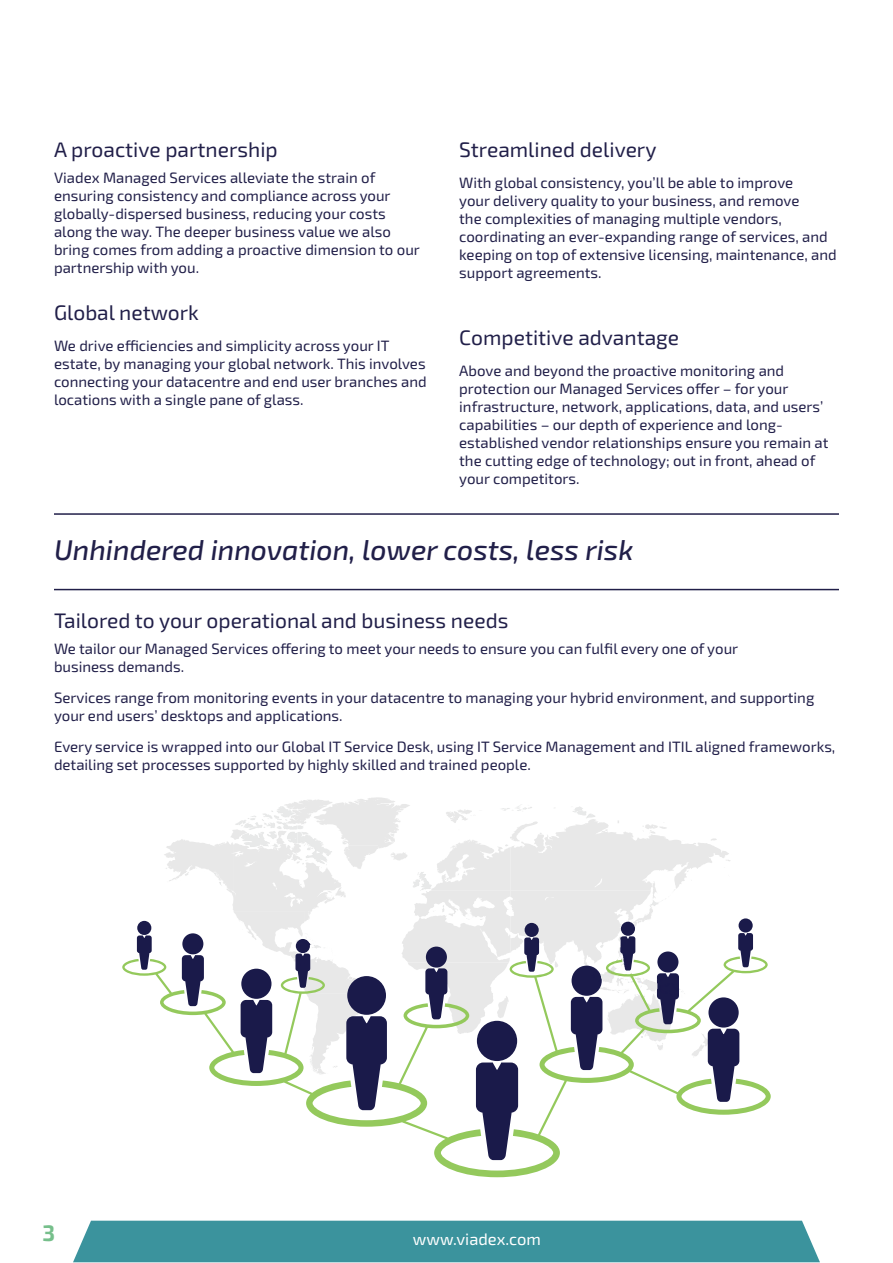
<style>
.page{position:relative;width:893px;height:1263px;background:#fff}
.page>*{position:absolute;margin:0;border:0;box-sizing:border-box;transform-origin:0 0}
.t1{font:italic 500 28.5px "Exo 2.0";color:#211f49}
.t2{font:700 22.5px "Exo 2.0";color:#76bf8b}
.t3{font:21px "Exo 2.0";color:#211f49}
.t4{font:16.5px "Exo 2.0";color:#fff}
.t5{font:15px/18px "Exo 2.0";color:#211f49}
</style>
<div class="page">
<hr style="left:54px;top:513px;width:785px;height:2px;background:#211f49">
<hr style="left:54px;top:589px;width:785px;height:1px;background:#211f49">
<svg style="left:122px;top:956px;width:649px;height:221px"></svg>
<div style="left:137px;top:921px;width:14px;height:14px;background:#1a1a4a;border-radius:50%"></div>
<svg style="left:137px;top:935px;width:15px;height:35px"></svg>
<svg style="left:164px;top:797px;width:589px;height:363px"></svg>
<img style="left:242px;top:832px;width:20px;height:6px">
<img style="left:370px;top:833px;width:24px;height:22px">
<img style="left:458px;top:829px;width:84px;height:17px">
<img style="left:506px;top:804px;width:24px;height:5px">
<img style="left:573px;top:806px;width:14px;height:9px">
<div style="left:73px;top:1221px;width:747px;height:41px;background:#3b939d"></div>
<h3 class="t3" style="left:54px;top:137px;width:225px">A proactive partnership</h3>
<p class="t5" style="left:54px;top:169px;width:367px">Viadex Managed Services alleviate the strain of ensuring consistency and compliance across your globally-dispersed business, reducing your costs along the way. The deeper business value we also bring comes from adding a proactive dimension to our partnership with you.</p>
<h3 class="t3" style="left:54px;top:300px;width:147px">Global network</h3>
<p class="t5" style="left:54px;top:337px;width:374px">We drive efficiencies and simplicity across your IT estate, by managing your global network. This involves connecting your datacentre and end user branches and locations with a single pane of glass.</p>
<h3 class="t3" style="left:459px;top:137px;width:199px">Streamlined delivery</h3>
<p class="t5" style="left:459px;top:174px;width:379px">With global consistency, you’ll be able to improve<br>your delivery quality to your business, and remove<br>the complexities of managing multiple vendors, coordinating an ever-expanding range of services, and keeping on top of extensive licensing, maintenance, and support agreements.</p>
<h3 class="t3" style="left:459px;top:326px;width:221px">Competitive advantage</h3>
<p class="t5" style="left:459px;top:362px;width:371px">Above and beyond the proactive monitoring and protection our Managed Services offer – for your infrastructure, network, applications, data, and users’ capabilities – our depth of experience and long&shy;established vendor relationships ensure you remain at the cutting edge of technology; out in front, ahead of your competitors.</p>
<h1 class="t1" style="left:54px;top:533px;width:581px">Unhindered innovation, lower costs, less risk</h1>
<h3 class="t3" style="left:54px;top:608px;width:456px">Tailored to your operational and business needs</h3>
<p class="t5" style="left:54px;top:640px;width:686px">We tailor our Managed Services offering to meet your needs to ensure you can fulfil every one of your business demands.</p>
<p class="t5" style="left:54px;top:689px;width:762px">Services range from monitoring events in your datacentre to managing your hybrid environment, and supporting your end users’ desktops and applications.</p>
<p class="t5" style="left:54px;top:738px;width:783px">Every service is wrapped into our Global IT Service Desk, using IT Service Management and ITIL aligned frameworks, detailing set processes supported by highly skilled and trained people.</p>
<h2 class="t2" style="left:43px;top:1219px;width:14px">3</h2>
<p class="t4" style="left:413px;top:1230px;width:130px">www.viadex.com</p>
</div>
